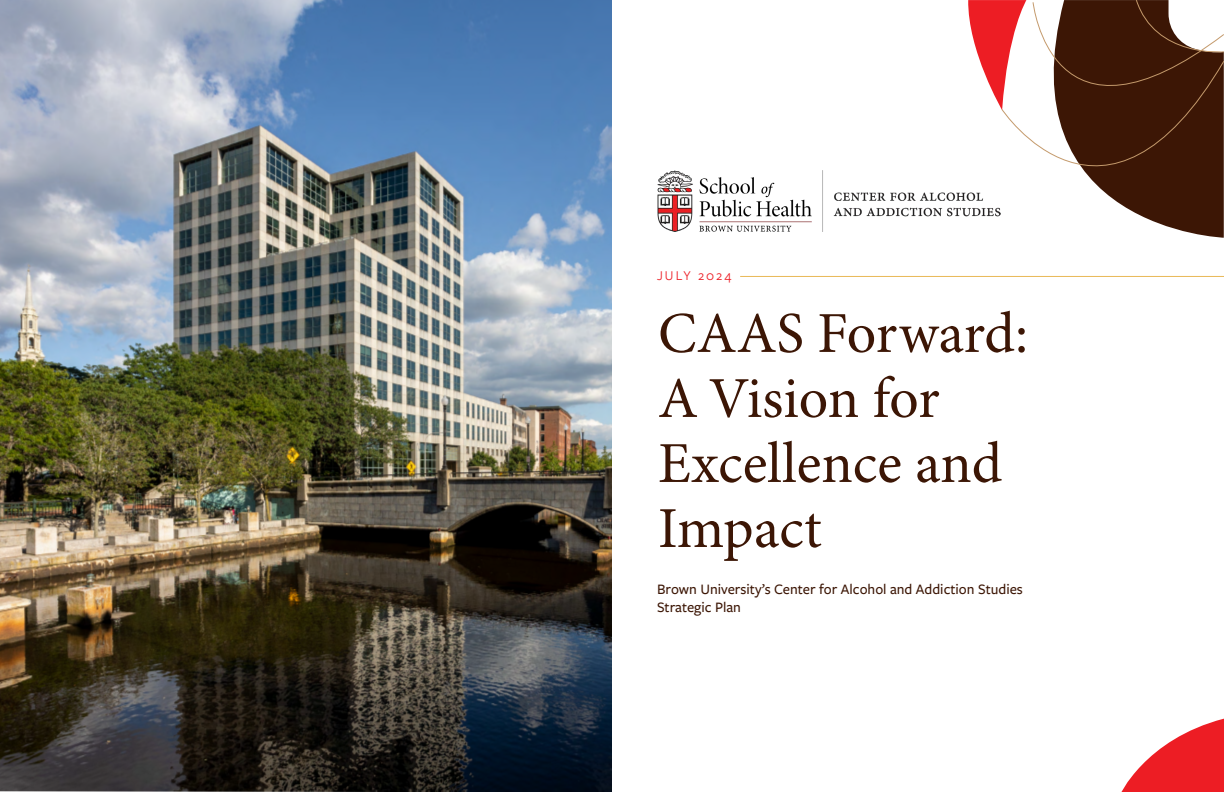
<style>
.page{position:relative;width:1224px;height:792px;background:#fff}
.page>*{position:absolute;margin:0;border:0;box-sizing:border-box;transform-origin:0 0}
.t1{font:58px/65px "Minion Pro";letter-spacing:-.005em;color:#3c1605}
.t2{font:500 15px/18px "Freight Sans Pro";color:#3c1605}
.t3{font:14px "Freight Sans Pro";letter-spacing:.145em;color:#ed1d24}
</style>
<div class="page">
<svg style="left:968px;top:0;width:33px;height:108px"></svg>
<svg style="left:1001px;top:0;width:223px;height:238px"></svg>
<svg style="left:1121px;top:719px;width:103px;height:73px"></svg>
<hr style="left:740px;top:276px;width:484px;height:1px;background:#e9b957">
<img style="left:0;top:0;width:612px;height:792px">
<img style="left:657px;top:170px;width:344px;height:61px">
<p class="t3" style="left:657px;top:266px;width:76px">JULY 2024</p>
<h1 class="t1" style="left:658px;top:303px;width:372px">CAAS Forward:<br>A Vision for<br>Excellence and<br>Impact</h1>
<p class="t2" style="left:657px;top:579px;width:367px">Brown University’s Center for Alcohol and Addiction Studies<br>Strategic Plan</p>
</div>
